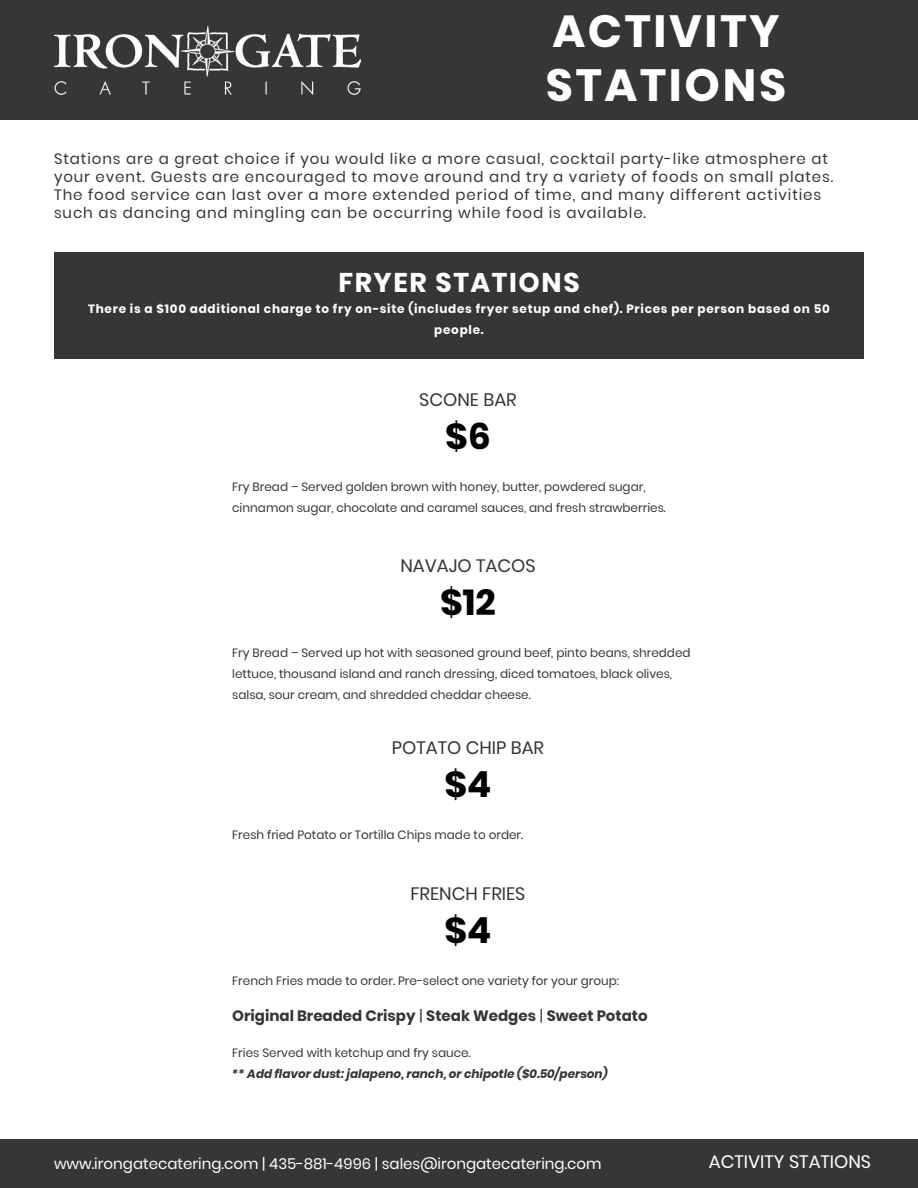
<style>
.page{position:relative;width:918px;height:1188px;background:#fff}
.page>*{position:absolute;margin:0;border:0;box-sizing:border-box;transform-origin:0 0}
.t1{font:700 45px/54px "Poppins";letter-spacing:.06em;color:#fff}
.t2{font:700 36px "Poppins";color:#000}
.t3{font:700 27px "Poppins";letter-spacing:.06em;color:#fff}
.t4{font:18px "Poppins";color:#363636}
.t5{font:18px "Poppins";color:#fff}
.t6{font:15px/18px "Poppins";letter-spacing:.06em;color:#363636}
.t7{font:15px "Poppins";color:#fff}
.t8{font:700 15px "Poppins";color:#363636}
.t9{font:12px/21px "Poppins";color:#363636}
.t10{font:700 12px/21px "Poppins";letter-spacing:.06em;color:#fff;text-align:center}
.t11{font:italic 700 12px "Poppins";color:#363636}
.s1{font-weight:400}
</style>
<div class="page">
<div style="left:54px;top:252px;width:810px;height:106px;background:#363636"></div>
<div style="left:0;top:1139px;width:918px;height:49px;background:#363636"></div>
<div style="left:0;top:0;width:918px;height:120px;background:#363636"></div>
<img style="left:54px;top:25px;width:307px;height:69px">
<h1 class="t1" style="left:546px;top:5px;width:242px">ACTIVITY<br>STATIONS</h1>
<p class="t6" style="left:54px;top:150px;width:781px">Stations are a great choice if you would like a more casual, cocktail party-like atmosphere at your event. Guests are encouraged to move around and try a variety of foods on small plates.<br>The food service can last over a more extended period of time, and many different activities such as dancing and mingling can be occurring while food is available.</p>
<h3 class="t3" style="left:338px;top:266px;width:243px">FRYER STATIONS</h3>
<p class="t10" style="left:88px;top:299px;width:743px">There is a $100 additional charge to fry on-site (includes fryer setup and chef). Prices per person based on 50 people.</p>
<h3 class="t4" style="left:419px;top:389px;width:99px">SCONE BAR</h3>
<h2 class="t2" style="left:445px;top:416px;width:47px">$6</h2>
<p class="t9" style="left:232px;top:477px;width:435px">Fry Bread – Served golden brown with honey, butter, powdered sugar, cinnamon sugar, chocolate and caramel sauces, and fresh strawberries.</p>
<h3 class="t4" style="left:400px;top:555px;width:137px">NAVAJO TACOS</h3>
<h2 class="t2" style="left:440px;top:582px;width:57px">$12</h2>
<p class="t9" style="left:232px;top:642px;width:460px">Fry Bread – Served up hot with seasoned ground beef, pinto beans, shredded lettuce, thousand island and ranch dressing, diced tomatoes, black olives, salsa, sour cream, and shredded cheddar cheese.</p>
<h3 class="t4" style="left:392px;top:737px;width:154px">POTATO CHIP BAR</h3>
<h2 class="t2" style="left:445px;top:764px;width:48px">$4</h2>
<p class="t9" style="left:232px;top:824px;width:293px">Fresh fried Potato or Tortilla Chips made to order.</p>
<h3 class="t4" style="left:411px;top:883px;width:116px">FRENCH FRIES</h3>
<h2 class="t2" style="left:445px;top:909px;width:48px">$4</h2>
<p class="t9" style="left:232px;top:970px;width:389px">French Fries made to order. Pre-select one variety for your group:</p>
<p class="t8" style="left:232px;top:1007px;width:417px">Original Breaded Crispy <span class="s1">|</span> Steak Wedges <span class="s1">|</span> Sweet Potato</p>
<p class="t9" style="left:232px;top:1042px;width:240px">Fries Served with ketchup and fry sauce.</p>
<p class="t11" style="left:232px;top:1067px;width:377px">** Add flavor dust: jalapeno, ranch, or chipotle ($0.50/person)</p>
<p class="t7" style="left:54px;top:1155px;width:549px">www.irongatecatering.com | 435-881-4996 | sales@irongatecatering.com</p>
<h3 class="t5" style="left:709px;top:1151px;width:164px">ACTIVITY STATIONS</h3>
</div>
